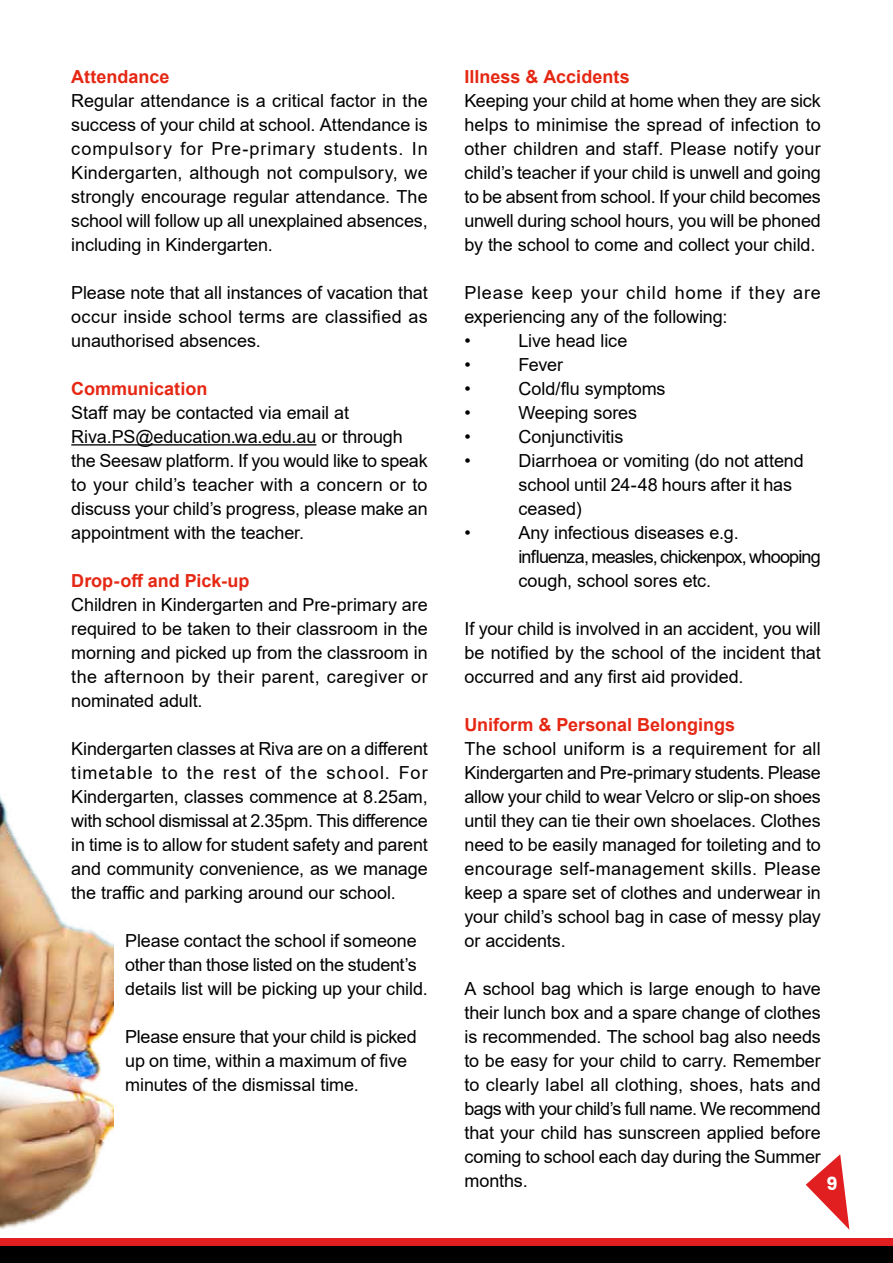
<style>
.page{position:relative;width:893px;height:1263px;background:#fff}
.page>*{position:absolute;margin:0;border:0;box-sizing:border-box;transform-origin:0 0}
.t1{font:18px/24px "Arial";letter-spacing:-.005em;color:#000;text-align:justify}
.t2{font:700 18px "Arial";color:#e52713}
.t3{font:18px/24px "Arial";letter-spacing:.015em;color:#000}
.t4{font:700 18px "Poppins";color:#fff}
</style>
<div class="page">
<div style="left:0;top:1238px;width:893px;height:23px;background:#e11f21"></div>
<div style="left:0;top:1246px;width:893px;height:17px;background:#000"></div>
<svg style="left:806px;top:1154px;width:43px;height:75px"></svg>
<hr style="left:71px;top:444px;width:245px;height:1px;background:#000">
<img style="left:0;top:444px;width:114px;height:785px">
<p class="t2" style="left:71px;top:64px;width:100px">Attendance</p>
<p class="t1" style="left:71px;top:88px;width:358px">Regular attendance is a critical factor in the success of your child at school. Attendance is compulsory for Pre-primary students. In Kindergarten, although not compulsory, we strongly encourage regular attendance. The school will follow up all unexplained absences, including in Kindergarten.</p>
<p class="t1" style="left:71px;top:280px;width:358px">Please note that all instances of vacation that occur inside school terms are classified as unauthorised absences.</p>
<p class="t2" style="left:71px;top:376px;width:138px">Communication</p>
<p class="t1" style="left:71px;top:400px;width:358px;text-align:left">Staff may be contacted via email at Riva.PS@education.wa.edu.au or through the Seesaw platform. If you would like to speak to your child’s teacher with a concern or to discuss your child’s progress, please make an appointment with the teacher.</p>
<p class="t2" style="left:71px;top:568px;width:180px">Drop-off and Pick-up</p>
<p class="t1" style="left:71px;top:592px;width:358px">Children in Kindergarten and Pre-primary are required to be taken to their classroom in the morning and picked up from the classroom in the afternoon by their parent, caregiver or nominated adult.</p>
<p class="t1" style="left:71px;top:736px;width:358px">Kindergarten classes at Riva are on a different timetable to the rest of the school. For Kindergarten, classes commence at 8.25am, with school dismissal at 2.35pm. This difference in time is to allow for student safety and parent and community convenience, as we manage the traffic and parking around our school.</p>
<p class="t1" style="left:125px;top:928px;width:304px;text-align:left">Please contact the school if someone other than those listed on the student’s details list will be picking up your child.</p>
<p class="t1" style="left:125px;top:1024px;width:293px;text-align:left">Please ensure that your child is picked up on time, within a maximum of five minutes of the dismissal time.</p>
<p class="t2" style="left:464px;top:64px;width:167px">Illness &amp; Accidents</p>
<p class="t1" style="left:464px;top:88px;width:358px">Keeping your child at home when they are sick helps to minimise the spread of infection to other children and staff. Please notify your child’s teacher if your child is unwell and going to be absent from school. If your child becomes unwell during school hours, you will be phoned by the school to come and collect your child.</p>
<p class="t3" style="left:464px;top:280px;width:358px">Please keep your child home if they are experiencing any of the following:<br>•</p>
<p class="t1" style="left:518px;top:328px;width:110px">Live head lice</p>
<p class="t1" style="left:464px;top:352px;width:8px">•</p>
<p class="t1" style="left:518px;top:352px;width:46px">Fever</p>
<p class="t1" style="left:464px;top:376px;width:8px">•</p>
<p class="t1" style="left:518px;top:376px;width:149px">Cold/flu symptoms</p>
<p class="t1" style="left:464px;top:400px;width:8px">•</p>
<p class="t1" style="left:518px;top:400px;width:120px">Weeping sores</p>
<p class="t1" style="left:464px;top:424px;width:8px">•</p>
<p class="t1" style="left:518px;top:424px;width:107px">Conjunctivitis</p>
<p class="t1" style="left:464px;top:448px;width:8px">•</p>
<p class="t1" style="left:518px;top:448px;width:287px;text-align:left">Diarrhoea or vomiting (do not attend school until 24-48 hours after it has ceased)</p>
<p class="t1" style="left:464px;top:520px;width:8px">•</p>
<p class="t1" style="left:518px;top:520px;width:304px;text-align:left">Any infectious diseases e.g.<br>influenza, measles, chickenpox, whooping cough, school sores etc.</p>
<p class="t1" style="left:464px;top:616px;width:358px">If your child is involved in an accident, you will be notified by the school of the incident that occurred and any first aid provided.</p>
<p class="t2" style="left:464px;top:712px;width:272px">Uniform &amp; Personal Belongings</p>
<p class="t1" style="left:464px;top:736px;width:358px">The school uniform is a requirement for all Kindergarten and Pre-primary students. Please allow your child to wear Velcro or slip-on shoes until they can tie their own shoelaces. Clothes need to be easily managed for toileting and to encourage self-management skills. Please keep a spare set of clothes and underwear in your child’s school bag in case of messy play or accidents.</p>
<p class="t1" style="left:464px;top:976px;width:358px">A school bag which is large enough to have their lunch box and a spare change of clothes is recommended. The school bag also needs to be easy for your child to carry. Remember to clearly label all clothing, shoes, hats and bags with your child’s full name. We recommend that your child has sunscreen applied before coming to school each day during the Summer months.</p>
<p class="t4" style="left:826px;top:1173px;width:13px">9</p>
</div>
